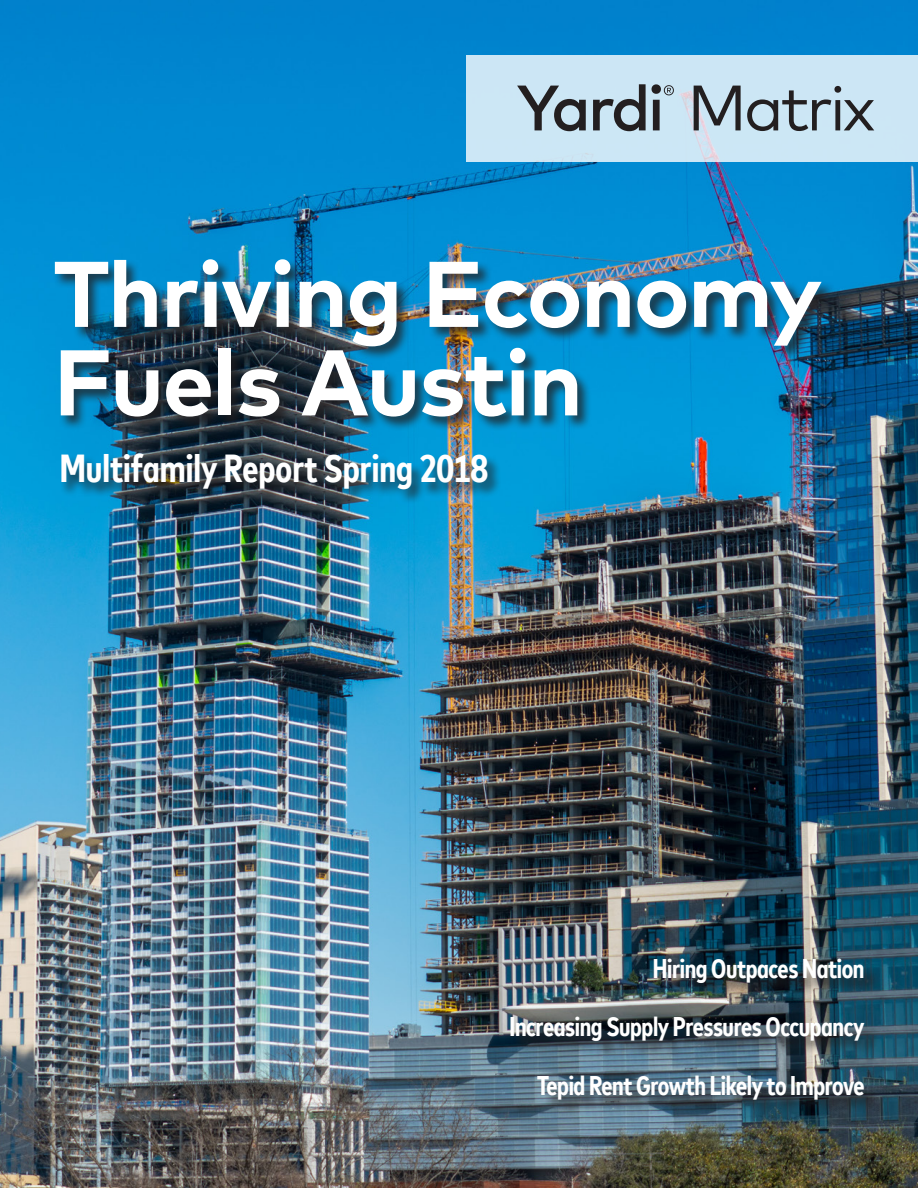
<style>
.page{position:relative;width:918px;height:1188px;background:#fff}
.page>*{position:absolute;margin:0;border:0;box-sizing:border-box;transform-origin:0 0}
.t1{font:700 93px/88.5px "Mark Offc Pro";letter-spacing:-.02em;color:#fff}
.t2{font:700 condensed 39px "Mark Offc Pro";color:#fff}
.t3{font:700 condensed 27px "Mark Offc Pro";letter-spacing:-.015em;color:#fff}
</style>
<div class="page">
<img style="left:0;top:0;width:918px;height:1188px">
<div style="left:466px;top:55px;width:452px;height:107px;background:#cce6f5"></div>
<div style="left:513px;top:961px;width:370px;height:157px;background:#231f20;opacity:.75"></div>
<div style="left:53px;top:258px;width:782px;height:246px;background:#231f20;opacity:.75"></div>
<svg style="left:517px;top:86px;width:69px;height:45px"></svg>
<svg style="left:593px;top:84px;width:53px;height:47px"></svg>
<svg style="left:652px;top:84px;width:22px;height:46px"></svg>
<svg style="left:694px;top:86px;width:47px;height:44px"></svg>
<svg style="left:747px;top:86px;width:127px;height:45px"></svg>
<p class="t1" style="left:53px;top:242px;width:770px">Thriving Economy<br>Fuels Austin</p>
<p class="t2" style="left:60px;top:440px;width:430px">Multifamily Report Spring 2018</p>
<p class="t3" style="left:653px;top:948px;width:213px">Hiring Outpaces Nation</p>
<p class="t3" style="left:510px;top:1007px;width:357px">Increasing Supply Pressures Occupancy</p>
<p class="t3" style="left:537px;top:1065px;width:329px">Tepid Rent Growth Likely to Improve</p>
</div>
